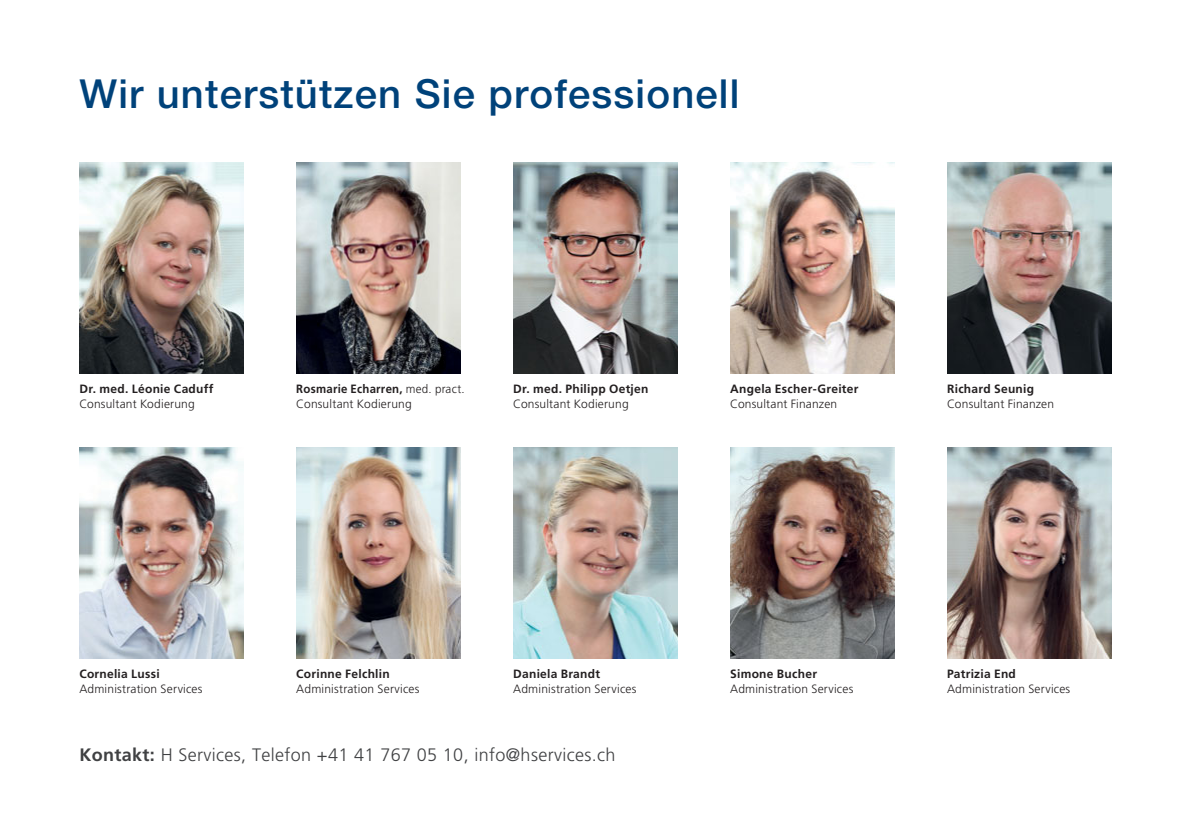
<style>
.page{position:relative;width:1191px;height:840px;background:#fff}
.page>*{position:absolute;margin:0;border:0;box-sizing:border-box;transform-origin:0 0}
.t1{font:500 40px "Helvetica Neue LT Std";letter-spacing:.03em;color:#00427a}
.t2{font:300 18px "Frutiger";letter-spacing:.02em;color:#404143}
.t3{font:300 12px/14.4px "Frutiger";letter-spacing:.015em;color:#231f20}
.t4{font:700 12px "Frutiger";letter-spacing:.025em;color:#231f20}
.s1{font-weight:700}
</style>
<div class="page">
<img style="left:79px;top:162px;width:165px;height:211px">
<img style="left:513px;top:162px;width:164px;height:211px">
<img style="left:730px;top:162px;width:164px;height:211px">
<img style="left:947px;top:162px;width:164px;height:211px">
<img style="left:296px;top:162px;width:165px;height:211px">
<img style="left:79px;top:447px;width:165px;height:211px">
<img style="left:296px;top:447px;width:165px;height:211px">
<img style="left:513px;top:447px;width:164px;height:211px">
<img style="left:947px;top:447px;width:164px;height:211px">
<img style="left:730px;top:447px;width:164px;height:211px">
<h1 class="t1" style="left:79px;top:79px;width:661px">Wir unterstützen Sie professionell</h1>
<p class="t4" style="left:79px;top:384px;width:136px">Dr. med. Léonie Caduff</p>
<p class="t3" style="left:79px;top:397px;width:117px">Consultant Kodierung</p>
<p class="t3" style="left:296px;top:382px;width:170px"><span class="s1">Rosmarie Echarren,</span> med. pract.<br>Consultant Kodierung</p>
<p class="t4" style="left:513px;top:384px;width:137px">Dr. med. Philipp Oetjen</p>
<p class="t3" style="left:513px;top:397px;width:117px">Consultant Kodierung</p>
<p class="t4" style="left:730px;top:384px;width:130px">Angela Escher-Greiter</p>
<p class="t3" style="left:730px;top:397px;width:108px">Consultant Finanzen</p>
<p class="t4" style="left:947px;top:384px;width:89px">Richard Seunig</p>
<p class="t3" style="left:947px;top:397px;width:108px">Consultant Finanzen</p>
<p class="t4" style="left:79px;top:669px;width:82px">Cornelia Lussi</p>
<p class="t3" style="left:79px;top:682px;width:125px">Administration Services</p>
<p class="t4" style="left:296px;top:669px;width:95px">Corinne Felchlin</p>
<p class="t3" style="left:296px;top:682px;width:125px">Administration Services</p>
<p class="t4" style="left:513px;top:669px;width:88px">Daniela Brandt</p>
<p class="t3" style="left:513px;top:682px;width:125px">Administration Services</p>
<p class="t4" style="left:730px;top:669px;width:88px">Simone Bucher</p>
<p class="t3" style="left:730px;top:682px;width:125px">Administration Services</p>
<p class="t4" style="left:947px;top:669px;width:70px">Patrizia End</p>
<p class="t3" style="left:947px;top:682px;width:125px">Administration Services</p>
<h2 class="t2" style="left:79px;top:746px;width:538px"><span class="s1">Kontakt:</span> H Services, Telefon +41 41 767 05 10, info@hservices.ch</h2>
</div>
